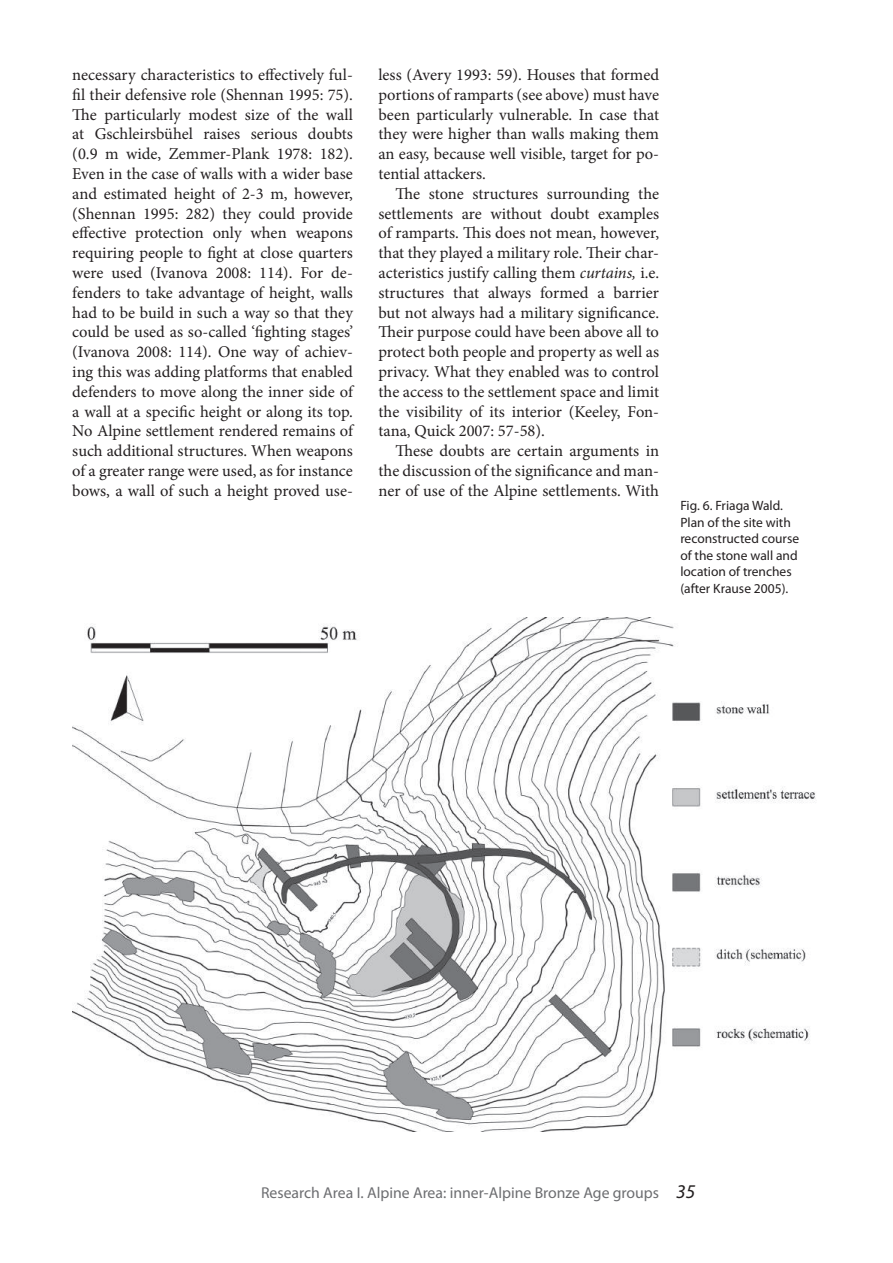
<style>
.page{position:relative;width:893px;height:1263px;background:#fff}
.page>*{position:absolute;margin:0;border:0;box-sizing:border-box;transform-origin:0 0}
.t1{font:16.5px/19.8px "Minion Pro";color:#231f20;text-align:justify}
.t2{font:15.75px "Myriad Pro";color:#6c6d70}
.t3{font:13.5px/16.5px "Myriad Pro";color:#231f20}
.s1{font-style:italic}
.s2{font-style:italic;font-size:19.5px;color:#231f20}
</style>
<div class="page">
<img style="left:72px;top:618px;width:744px;height:513px">
<p class="t1" style="left:72px;top:66px;width:282px">necessary characteristics to effectively ful&shy;fil their defensive role (Shennan 1995: 75).<br>The particularly modest size of the wall at Gschleirsbühel raises serious doubts (0.9 m wide, Zemmer-Plank 1978: 182).<br>Even in the case of walls with a wider base and estimated height of 2-3 m, however, (Shennan 1995: 282) they could provide effective protection only when weapons requiring people to fight at close quarters were used (Ivanova 2008: 114). For de&shy;fenders to take advantage of height, walls had to be build in such a way so that they could be used as so-called ‘fighting stages’ (Ivanova 2008: 114). One way of achiev&shy;ing this was adding platforms that enabled defenders to move along the inner side of a wall at a specific height or along its top.<br>No Alpine settlement rendered remains of such additional structures. When weapons of a greater range were used, as for instance bows, a wall of such a height proved use-</p>
<p class="t1" style="left:378px;top:66px;width:282px">less (Avery 1993: 59). Houses that formed portions of ramparts (see above) must have been particularly vulnerable. In case that they were higher than walls making them an easy, because well visible, target for po&shy;tential attackers.</p>
<p class="t1" style="left:378px;top:185px;width:282px;text-indent:17px">The stone structures surrounding the settlements are without doubt examples of ramparts. This does not mean, however, that they played a military role. Their char&shy;acteristics justify calling them <span class="s1">curtains,</span> i.e. structures that always formed a barrier but not always had a military significance.<br>Their purpose could have been above all to protect both people and property as well as privacy. What they enabled was to control the access to the settlement space and limit the visibility of its interior (Keeley, Fon&shy;tana, Quick 2007: 57-58).</p>
<p class="t1" style="left:378px;top:442px;width:282px;text-indent:17px">These doubts are certain arguments in the discussion of the significance and man&shy;ner of use of the Alpine settlements. With</p>
<p class="t3" style="left:680px;top:498px;width:120px">Fig. 6. Friaga Wald.<br>Plan of the site with reconstructed course of the stone wall and location of trenches (after Krause 2005).</p>
<p class="t2" style="left:261px;top:1187px;width:436px">Research Area I. Alpine Area: inner-Alpine Bronze Age groups <span class="s2">35</span></p>
</div>
